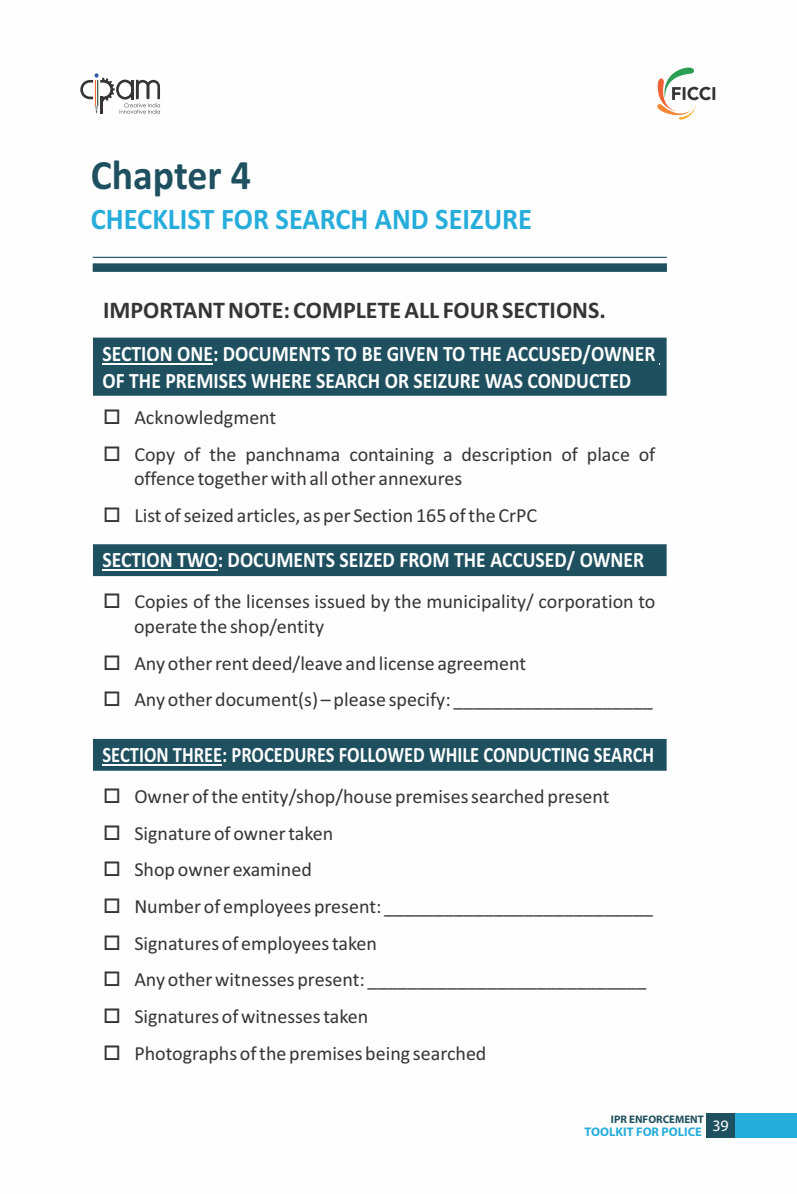
<style>
.page{position:relative;width:797px;height:1194px;background:#fff}
.page>*{position:absolute;margin:0;border:0;box-sizing:border-box;transform-origin:0 0}
.t1{font:700 42px "Calibri";color:#1e5060;scale:.95 1}
.t2{font:700 30px "Calibri";color:#26addb;scale:.95 1}
.t3{font:700 24px "Calibri";color:#373435}
.t4{font:700 22px/26.8px "Calibri";color:#fefefe;scale:.89 1}
.t5{font:700 22px "Calibri";color:#fefefe;scale:.84 1}
.t6{font:20px/24.4px "Calibri";color:#373435}
.t7{font:16px "Myriad Pro";color:#fefefe}
.t8{font:700 12.4px "Myriad Pro";color:#26addb}
.t9{font:700 11px "Myriad Pro";color:#1e5060}
</style>
<div class="page">
<svg style="left:93px;top:257px;width:574px;height:15px"></svg>
<div style="left:93px;top:337px;width:573px;height:58px;background:#1e5060"></div>
<hr style="left:102px;top:363px;width:111px;height:1px;background:#fefefe">
<div style="left:93px;top:544px;width:573px;height:32px;background:#1e5060"></div>
<hr style="left:102px;top:569px;width:116px;height:1px;background:#fefefe">
<div style="left:93px;top:738px;width:573px;height:32px;background:#1e5060"></div>
<hr style="left:102px;top:763px;width:120px;height:1px;background:#fefefe">
<div style="left:706px;top:1113px;width:28px;height:24px;background:#1e5060"></div>
<div style="left:736px;top:1113px;width:61px;height:24px;background:#26addb"></div>
<svg style="left:657px;top:67px;width:58px;height:53px"></svg>
<svg style="left:80px;top:73px;width:80px;height:41px"></svg>
<h1 class="t1" style="left:91px;top:158px;width:170px">Chapter 4</h1>
<h2 class="t2" style="left:91px;top:207px;width:466px">CHECKLIST FOR SEARCH AND SEIZURE</h2>
<p class="t3" style="left:103px;top:300px;width:504px">IMPORTANT NOTE: COMPLETE ALL FOUR SECTIONS.</p>
<p class="t4" style="left:102px;top:342px;width:623px">SECTION ONE: DOCUMENTS TO BE GIVEN TO THE ACCUSED/OWNER<br>OF THE PREMISES WHERE SEARCH OR SEIZURE WAS CONDUCTED</p>
<p class="t6" style="left:103px;top:407px;width:175px">□ Acknowledgment</p>
<p class="t6" style="left:134px;top:443px;width:523px;text-indent:-31px">□ Copy of the panchnama containing a description of place of offence together with all other annexures</p>
<p class="t6" style="left:103px;top:504px;width:435px">□ List of seized articles, as per Section 165 of the CrPC</p>
<p class="t4" style="left:102px;top:548px;width:610px">SECTION TWO: DOCUMENTS SEIZED FROM THE ACCUSED/ OWNER</p>
<p class="t6" style="left:134px;top:591px;width:523px;text-indent:-31px">□ Copies of the licenses issued by the municipality/ corporation to operate the shop/entity</p>
<p class="t6" style="left:103px;top:652px;width:424px">□ Any other rent deed/leave and license agreement</p>
<p class="t6" style="left:103px;top:688px;width:551px">□ Any other document(s) – please specify: ____________________</p>
<p class="t5" style="left:102px;top:745px;width:658px">SECTION THREE: PROCEDURES FOLLOWED WHILE CONDUCTING SEARCH</p>
<p class="t6" style="left:103px;top:785px;width:508px">□ Owner of the entity/shop/house premises searched present</p>
<p class="t6" style="left:103px;top:822px;width:232px">□ Signature of owner taken</p>
<p class="t6" style="left:103px;top:859px;width:210px">□ Shop owner examined</p>
<p class="t6" style="left:103px;top:895px;width:551px">□ Number of employees present: ___________________________</p>
<p class="t6" style="left:103px;top:932px;width:275px">□ Signatures of employees taken</p>
<p class="t6" style="left:103px;top:968px;width:545px">□ Any other witnesses present: ____________________________</p>
<p class="t6" style="left:103px;top:1005px;width:267px">□ Signatures of witnesses taken</p>
<p class="t6" style="left:103px;top:1042px;width:385px">□ Photographs of the premises being searched</p>
<p class="t9" style="left:611px;top:1114px;width:94px">IPR ENFORCEMENT</p>
<p class="t8" style="left:584px;top:1125px;width:119px">TOOLKIT FOR POLICE</p>
<p class="t7" style="left:712px;top:1118px;width:18px">39</p>
</div>
